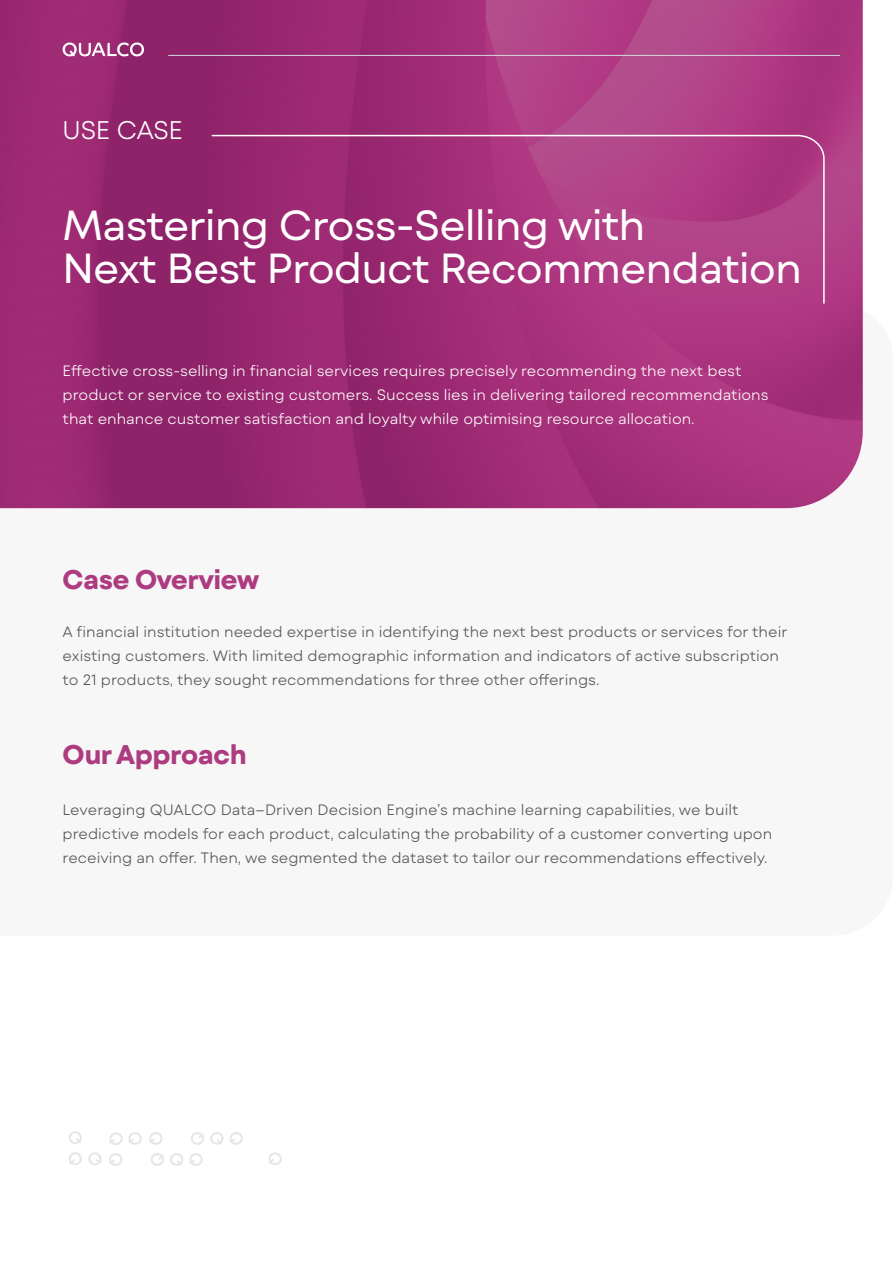
<style>
.page{position:relative;width:893px;height:1263px;background:#fff}
.page>*{position:absolute;margin:0;border:0;box-sizing:border-box;transform-origin:0 0}
.t1{font:42px/43.5px "Mont Blanc";letter-spacing:-.025em;color:#fff}
.t2{font:700 27px "Mont Blanc";letter-spacing:-.025em;color:#ad3b80}
.t3{font:300 25.5px "Mont Blanc";letter-spacing:-.025em;color:#fff}
.t4{font:300 15px/24px "Mont Blanc";color:#565555}
.t5{font:300 15px/24px "Mont Blanc";color:#fff}
</style>
<div class="page">
<img style="left:0;top:0;width:863px;height:508px">
<svg style="left:210px;top:1132px;width:33px;height:13px"></svg>
<svg style="left:191px;top:1132px;width:13px;height:13px"></svg>
<svg style="left:149px;top:1132px;width:14px;height:13px"></svg>
<svg style="left:109px;top:1132px;width:33px;height:13px"></svg>
<svg style="left:69px;top:1131px;width:13px;height:13px"></svg>
<svg style="left:189px;top:1153px;width:14px;height:13px"></svg>
<svg style="left:170px;top:1153px;width:13px;height:13px"></svg>
<svg style="left:151px;top:1153px;width:13px;height:13px"></svg>
<svg style="left:109px;top:1153px;width:13px;height:13px"></svg>
<svg style="left:88px;top:1152px;width:14px;height:13px"></svg>
<svg style="left:69px;top:1152px;width:13px;height:13px"></svg>
<svg style="left:268px;top:1152px;width:14px;height:13px"></svg>
<svg style="left:210px;top:134px;width:615px;height:171px;background:#a7357c"></svg>
<svg style="left:62px;top:43px;width:82px;height:33px;background:#a84985"></svg>
<hr style="left:168px;top:55px;width:672px;height:1px;background:#d3d6dc">
<p class="t3" style="left:62px;top:114px;width:123px">USE CASE</p>
<p class="t1" style="left:62px;top:204px;width:741px">Mastering Cross-Selling with<br>Next Best Product Recommendation</p>
<p class="t5" style="left:63px;top:359px;width:707px">Effective cross-selling in financial services requires precisely recommending the next best product or service to existing customers. Success lies in delivering tailored recommendations that enhance customer satisfaction and loyalty while optimising resource allocation.</p>
<p class="t2" style="left:62px;top:562px;width:199px">Case Overview</p>
<p class="t4" style="left:63px;top:620px;width:726px">A financial institution needed expertise in identifying the next best products or services for their existing customers. With limited demographic information and indicators of active subscription to 21 products, they sought recommendations for three other offerings.</p>
<p class="t2" style="left:62px;top:737px;width:186px">Our Approach</p>
<p class="t4" style="left:63px;top:797px;width:711px">Leveraging QUALCO Data–Driven Decision Engine’s machine learning capabilities, we built predictive models for each product, calculating the probability of a customer converting upon receiving an offer. Then, we segmented the dataset to tailor our recommendations effectively.</p>
</div>
